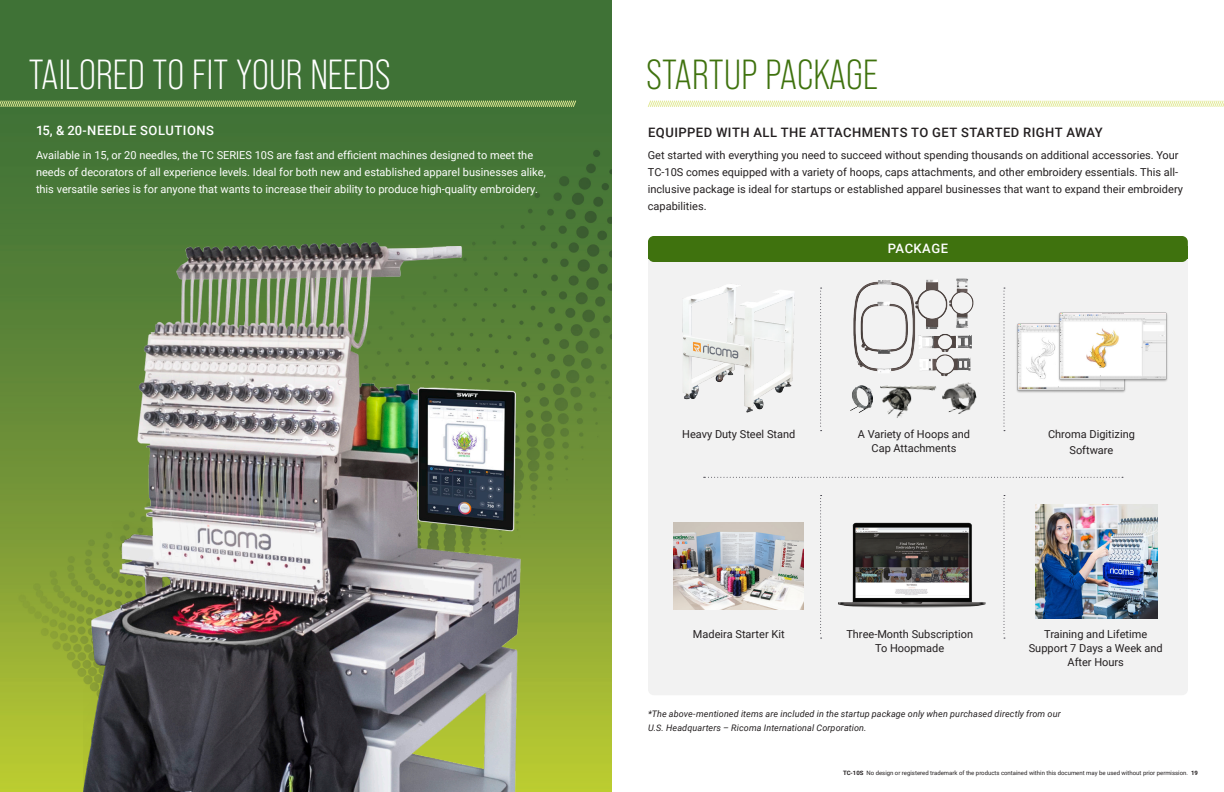
<style>
.page{position:relative;width:1224px;height:792px;background:#fff}
.page>*{position:absolute;margin:0;border:0;box-sizing:border-box;transform-origin:0 0}
.t1{font:42px "Bebas Neue Pro";color:#fff}
.t2{font:42px "Bebas Neue Pro";letter-spacing:.005em;color:#3f720e}
.t3{font:500 13px "Roboto";letter-spacing:.04em;color:#231f20}
.Body_Text_for_chart{font:500 13px "Roboto";letter-spacing:.035em;color:#fff}
.Regular_Body_text{font:11px/17px "Roboto";color:#231f20;text-align:center}
.t4{font:11px/17px "Roboto";color:#fff}
.t5{font:italic 9px "Roboto";letter-spacing:.01em;color:#231f20}
.t6{font:6px "Roboto";color:#231f20}
.t7{font:700 6px "Roboto";color:#231f20}
.s1{font-weight:700}
</style>
<div class="page">
<img style="left:0;top:0;width:612px;height:792px">
<svg style="left:0;top:100px;width:576px;height:8px;background:#82a35d"></svg>
<svg style="left:648px;top:100px;width:576px;height:7px;background:#f0f3cb"></svg>
<div style="left:648px;top:253px;width:540px;height:442px;background:#f2f2f2;border-radius:6px"></div>
<div style="left:648px;top:236px;width:540px;height:26px;background:#3f720e;border-radius:6px"></div>
<svg style="left:820px;top:288px;width:2px;height:143px"></svg>
<svg style="left:820px;top:495px;width:2px;height:144px"></svg>
<svg style="left:1004px;top:288px;width:1px;height:143px"></svg>
<svg style="left:704px;top:477px;width:419px;height:1px"></svg>
<svg style="left:1004px;top:495px;width:1px;height:144px"></svg>
<img style="left:682px;top:284px;width:113px;height:129px">
<img style="left:838px;top:522px;width:148px;height:86px">
<img style="left:1035px;top:504px;width:122px;height:114px">
<img style="left:674px;top:523px;width:130px;height:87px">
<img style="left:1016px;top:323px;width:110px;height:70px">
<img style="left:1058px;top:312px;width:110px;height:70px">
<img style="left:880px;top:385px;width:57px;height:33px">
<img style="left:850px;top:386px;width:23px;height:27px">
<img style="left:942px;top:382px;width:35px;height:32px">
<img style="left:853px;top:279px;width:120px;height:98px">
<img style="left:84px;top:242px;width:441px;height:550px">
<p class="t1" style="left:29px;top:51px;width:364px">TAILORED TO FIT YOUR NEEDS</p>
<p class="t2" style="left:646px;top:51px;width:233px">STARTUP PACKAGE</p>
<p class="t3" style="left:648px;top:123px;width:456px">EQUIPPED WITH ALL THE ATTACHMENTS TO GET STARTED RIGHT AWAY</p>
<p class="Regular_Body_text" style="left:648px;top:146px;width:537px;text-align:left">Get started with everything you need to succeed without spending thousands on additional accessories. Your TC-10S comes equipped with a variety of hoops, caps attachments, and other embroidery essentials. This all&shy;inclusive package is ideal for startups or established apparel businesses that want to expand their embroidery capabilities.</p>
<p class="Body_Text_for_chart" style="left:888px;top:240px;width:62px">PACKAGE</p>
<p class="Body_Text_for_chart" style="left:36px;top:121px;width:180px">15, &amp; 20-NEEDLE SOLUTIONS</p>
<p class="t4" style="left:36px;top:147px;width:511px">Available in 15, or 20 needles, the TC SERIES 10S are fast and efficient machines designed to meet the needs of decorators of all experience levels. Ideal for both new and established apparel businesses alike, this versatile series is for anyone that wants to increase their ability to produce high-quality embroidery.</p>
<p class="Regular_Body_text" style="left:682px;top:426px;width:115px">Heavy Duty Steel Stand</p>
<p class="Regular_Body_text" style="left:858px;top:426px;width:114px">A Variety of Hoops and</p>
<p class="Regular_Body_text" style="left:872px;top:440px;width:86px">Cap Attachments</p>
<p class="Regular_Body_text" style="left:1048px;top:426px;width:88px;line-height:16px">Chroma Digitizing<br>Software</p>
<p class="Regular_Body_text" style="left:693px;top:625px;width:93px">Madeira Starter Kit</p>
<p class="Regular_Body_text" style="left:846px;top:626px;width:128px;line-height:14px">Three-Month Subscription<br>To Hoopmade</p>
<p class="Regular_Body_text" style="left:1044px;top:625px;width:105px">Training and Lifetime</p>
<p class="Regular_Body_text" style="left:1029px;top:640px;width:135px;line-height:14px">Support 7 Days a Week and<br>After Hours</p>
<p class="t5" style="left:648px;top:708px;width:414px">*The above-mentioned items are included in the startup package only when purchased directly from our</p>
<p class="t5" style="left:648px;top:722px;width:220px">U.S. Headquarters – Ricoma International Corporation.</p>
<p class="t6" style="left:843px;top:768px;width:347px"><span class="s1">TC-10S</span> No design or registered trademark of the products contained within this document may be used without prior permission.</p>
<p class="t7" style="left:1191px;top:768px;width:8px">19</p>
</div>
